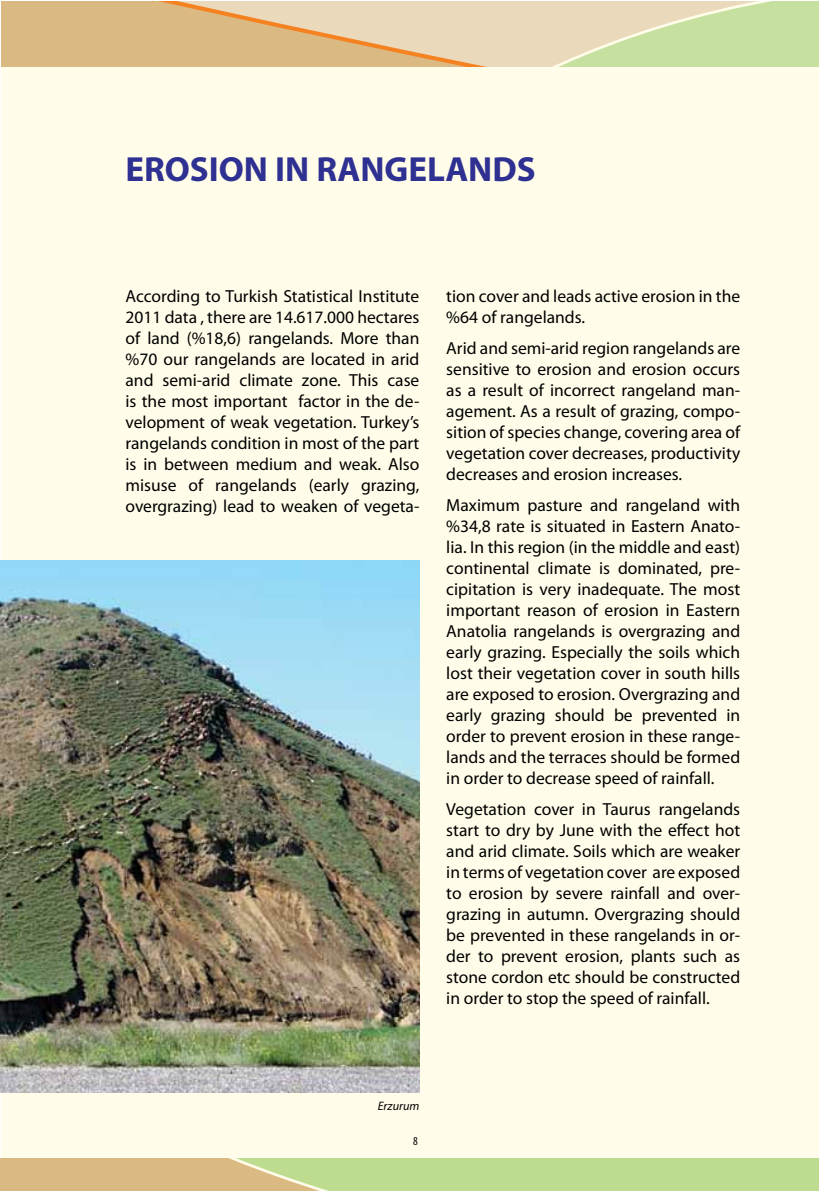
<style>
.page{position:relative;width:819px;height:1191px;background:#fff}
.page>*{position:absolute;margin:0;border:0;box-sizing:border-box;transform-origin:0 0}
.t1{font:700 35px "Myriad Pro";color:#2e3092}
.t2{font:17.5px/21px "Myriad Pro";color:#000;text-align:justify}
.t3{font:italic 12.25px "Myriad Pro";color:#000}
.t4{font:condensed 12.25px "Myriad Pro";color:#000}
</style>
<div class="page">
<div style="left:1px;top:1px;width:818px;height:1189px;background:#fffde9"></div>
<svg style="left:1px;top:1158px;width:818px;height:33px;background:#c7d18c"></svg>
<div style="left:1px;top:1px;width:818px;height:65px;background:#daba82"></div>
<svg style="left:152px;top:1px;width:290px;height:61px"></svg>
<svg style="left:442px;top:1px;width:377px;height:65px;background:#dadcae"></svg>
<img style="left:1px;top:561px;width:418px;height:531px">
<h1 class="t1" style="left:125px;top:146px;width:411px">EROSION IN RANGELANDS</h1>
<p class="t2" style="left:125px;top:286px;width:295px">According to Turkish Statistical Institute 2011 data , there are 14.617.000 hectares of land (%18,6) rangelands. More than %70 our rangelands are located in arid and semi-arid climate zone. This case is the most important factor in the de&shy;velopment of weak vegetation. Turkey’s rangelands condition in most of the part is in between medium and weak. Also misuse of rangelands (early grazing, overgrazing) lead to weaken of vegeta-</p>
<p class="t2" style="left:446px;top:286px;width:295px">tion cover and leads active erosion in the %64 of rangelands.</p>
<p class="t2" style="left:446px;top:338px;width:295px">Arid and semi-arid region rangelands are sensitive to erosion and erosion occurs as a result of incorrect rangeland man&shy;agement. As a result of grazing, compo&shy;sition of species change, covering area of vegetation cover decreases, productivity decreases and erosion increases.</p>
<p class="t2" style="left:446px;top:494px;width:295px">Maximum pasture and rangeland with %34,8 rate is situated in Eastern Anato&shy;lia. In this region (in the middle and east) continental climate is dominated, pre&shy;cipitation is very inadequate. The most important reason of erosion in Eastern Anatolia rangelands is overgrazing and early grazing. Especially the soils which lost their vegetation cover in south hills are exposed to erosion. Overgrazing and early grazing should be prevented in order to prevent erosion in these range&shy;lands and the terraces should be formed in order to decrease speed of rainfall.</p>
<p class="t2" style="left:446px;top:798px;width:295px">Vegetation cover in Taurus rangelands start to dry by June with the effect hot and arid climate. Soils which are weaker in terms of vegetation cover are exposed to erosion by severe rainfall and over&shy;grazing in autumn. Overgrazing should be prevented in these rangelands in or&shy;der to prevent erosion, plants such as stone cordon etc should be constructed in order to stop the speed of rainfall.</p>
<p class="t3" style="left:378px;top:1098px;width:43px">Erzurum</p>
<p class="t4" style="left:413px;top:1133px;width:6px">8</p>
</div>
